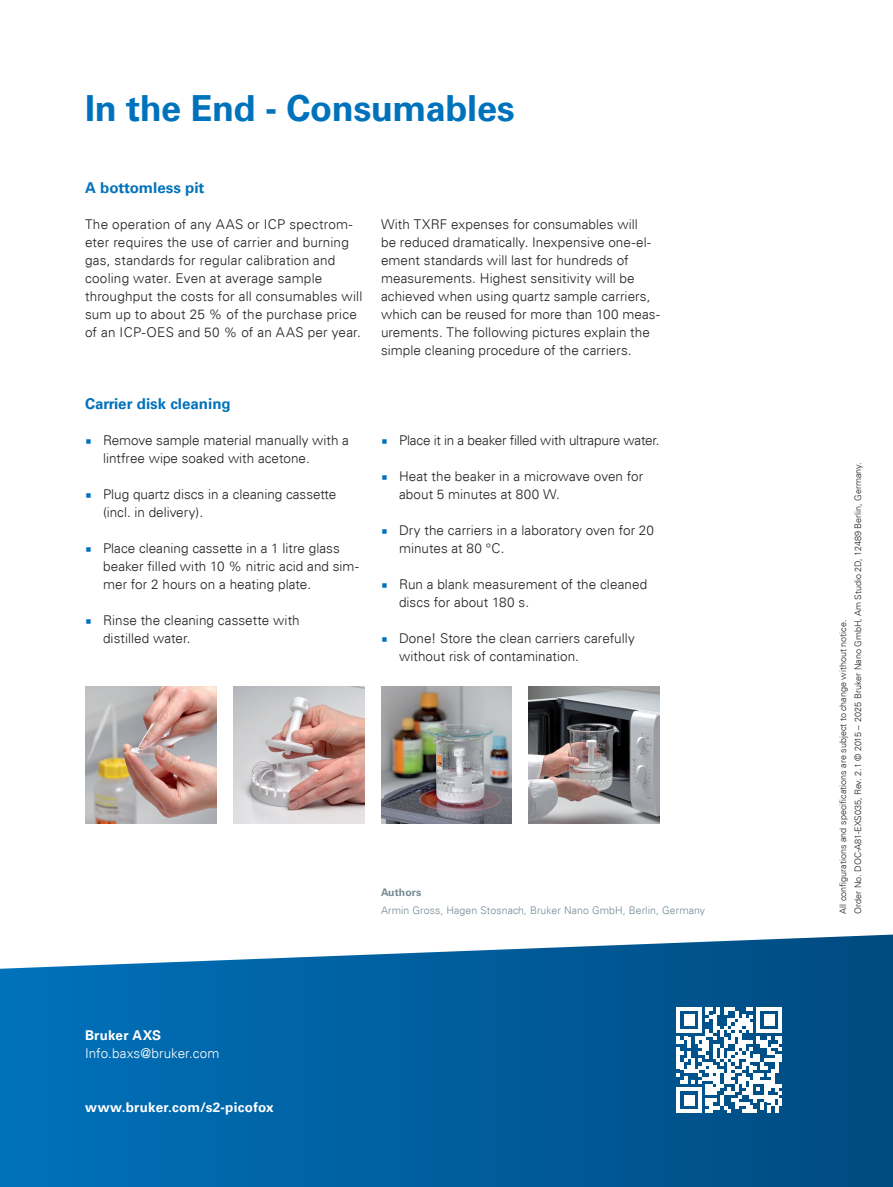
<style>
.page{position:relative;width:893px;height:1187px;background:#fff}
.page>*{position:absolute;margin:0;border:0;box-sizing:border-box;transform-origin:0 0}
.t1{font:700 36px "Univers LT Std";letter-spacing:-.01em;color:#0072bc}
.t2{font:700 15px "Univers LT Std";color:#0072bc}
.t3{font:300 13.5px/18px "Univers LT Std";letter-spacing:.005em;color:#231f20}
.t4{font:300 13.5px "Univers LT Std";letter-spacing:-.02em;color:#231f20}
.t5{font:700 13.5px "Univers LT Std";letter-spacing:.02em;color:#fff}
.t6{font:300 13.5px "Univers LT Std";letter-spacing:.005em;color:#fff}
.t7{font:300 10.5px "Univers LT Std";letter-spacing:.01em;color:#738a95}
.t8{font:700 10.5px "Univers LT Std";letter-spacing:.01em;color:#738a95}
.t9{font:300 9px/15px "Univers LT Std";color:#231f20}
</style>
<div class="page">
<svg style="left:0;top:934px;width:893px;height:252px;background:#1369a4"></svg>
<svg style="left:677px;top:1007px;width:105px;height:105px"></svg>
<img style="left:85px;top:686px;width:131px;height:137px">
<img style="left:233px;top:686px;width:131px;height:137px">
<img style="left:381px;top:686px;width:131px;height:137px">
<img style="left:529px;top:686px;width:131px;height:137px">
<h1 class="t1" style="left:85px;top:87px;width:431px">In the End - Consumables</h1>
<p class="t2" style="left:85px;top:179px;width:121px">A bottomless pit</p>
<p class="t3" style="left:85px;top:215px;width:279px">The operation of any AAS or ICP spectrom&shy;eter requires the use of carrier and burning gas, standards for regular calibration and cooling water. Even at average sample throughput the costs for all consumables will sum up to about 25 % of the purchase price of an ICP-OES and 50 % of an AAS per year.</p>
<p class="t2" style="left:85px;top:395px;width:147px">Carrier disk cleaning</p>
<p class="t3" style="left:103px;top:431px;width:247px">Remove sample material manually with a lintfree wipe soaked with acetone.</p>
<p class="t3" style="left:103px;top:485px;width:235px">Plug quartz discs in a cleaning cassette (incl. in delivery).</p>
<p class="t3" style="left:103px;top:539px;width:257px">Place cleaning cassette in a 1 litre glass beaker filled with 10 % nitric acid and sim&shy;mer for 2 hours on a heating plate.</p>
<p class="t3" style="left:103px;top:611px;width:198px">Rinse the cleaning cassette with distilled water.</p>
<p class="t3" style="left:381px;top:215px;width:280px">With TXRF expenses for consumables will<br>be reduced dramatically. Inexpensive one-el&shy;ement standards will last for hundreds of measurements. Highest sensitivity will be achieved when using quartz sample carriers, which can be reused for more than 100 meas&shy;urements. The following pictures explain the simple cleaning procedure of the carriers.</p>
<p class="t4" style="left:399px;top:432px;width:262px">Place it in a beaker filled with ultrapure water.</p>
<p class="t3" style="left:399px;top:467px;width:246px">Heat the beaker in a microwave oven for about 5 minutes at 800 W.</p>
<p class="t3" style="left:399px;top:521px;width:257px">Dry the carriers in a laboratory oven for 20 minutes at 80 °C.</p>
<p class="t3" style="left:399px;top:575px;width:250px">Run a blank measurement of the cleaned discs for about 180 s.</p>
<p class="t3" style="left:399px;top:629px;width:237px">Done! Store the clean carriers carefully without risk of contamination.</p>
<p class="t5" style="left:85px;top:1026px;width:78px">Bruker AXS</p>
<p class="t6" style="left:85px;top:1044px;width:136px">Info.baxs@bruker.com</p>
<p class="t5" style="left:85px;top:1098px;width:190px">www.bruker.com/s2-picofox</p>
<p class="t8" style="left:381px;top:885px;width:42px">Authors</p>
<p class="t7" style="left:381px;top:903px;width:326px">Armin Gross, Hagen Stosnach, Bruker Nano GmbH, Berlin, Germany</p>
<p class="t9" style="left:835px;top:913px;width:452px;rotate:-90deg">All configurations and specifications are subject to change without notice.<br>Order No. DOC-A81-EXS035, Rev. 2.1 © 2015 – 2025 Bruker Nano GmbH, Am Studio 2D, 12489 Berlin, Germany.</p>
</div>
